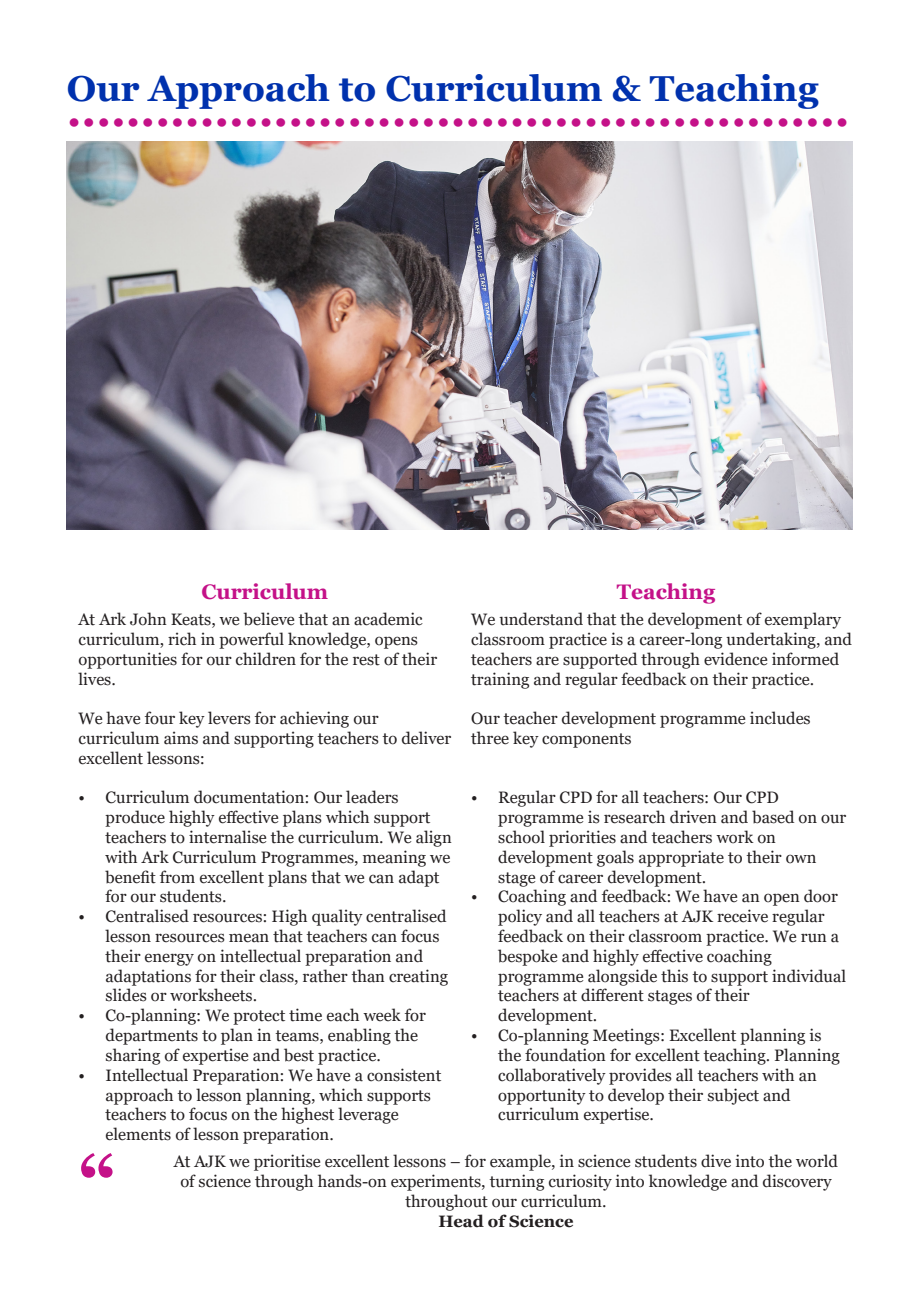
<style>
.page{position:relative;width:919px;height:1289px;background:#fff}
.page>*{position:absolute;margin:0;border:0;box-sizing:border-box;transform-origin:0 0}
.Pink_Dots{font:700 72px "Georgia";color:#c41188}
.t1{font:700 45px "Georgia";color:#c41188}
.t2{font:700 36px "Georgia";color:#0031ad}
.Pink_Dots-2{font:700 21px "Georgia";color:#c41188}
.Pink_Dots-3{font:16.5px/19.8px "Georgia";color:#231f20}
.Pink_Dots-4{font:700 16.5px "Georgia";color:#231f20}
</style>
<div class="page">
<img style="left:67px;top:142px;width:785px;height:387px">
<p class="t2" style="left:67px;top:65px;width:753px">Our Approach to Curriculum &amp; Teaching</p>
<p class="t1" style="left:67px;top:82px;width:784px">.....................................................</p>
<p class="Pink_Dots-2" style="left:201px;top:578px;width:128px">Curriculum</p>
<p class="Pink_Dots-2" style="left:616px;top:578px;width:100px">Teaching</p>
<p class="Pink_Dots-3" style="left:471px;top:610px;width:382px">We understand that the development of exemplary classroom practice is a career-long undertaking, and teachers are supported through evidence informed training and regular feedback on their practice.</p>
<p class="Pink_Dots-3" style="left:471px;top:709px;width:341px">Our teacher development programme includes three key components</p>
<p class="Pink_Dots-3" style="left:79px;top:610px;width:360px">At Ark John Keats, we believe that an academic curriculum, rich in powerful knowledge, opens opportunities for our children for the rest of their lives.</p>
<p class="Pink_Dots-3" style="left:79px;top:709px;width:374px">We have four key levers for achieving our curriculum aims and supporting teachers to deliver excellent lessons:</p>
<p class="Pink_Dots-3" style="left:106px;top:788px;width:347px;text-indent:-27px">• Curriculum documentation: Our leaders produce highly effective plans which support teachers to internalise the curriculum. We align with Ark Curriculum Programmes, meaning we benefit from excellent plans that we can adapt for our students.</p>
<p class="Pink_Dots-3" style="left:106px;top:907px;width:344px;text-indent:-27px">• Centralised resources: High quality centralised lesson resources mean that teachers can focus their energy on intellectual preparation and adaptations for their class, rather than creating slides or worksheets.</p>
<p class="Pink_Dots-3" style="left:106px;top:1006px;width:322px;text-indent:-27px">• Co-planning: We protect time each week for departments to plan in teams, enabling the sharing of expertise and best practice.</p>
<p class="Pink_Dots-3" style="left:106px;top:1065px;width:337px;text-indent:-27px">• Intellectual Preparation: We have a consistent approach to lesson planning, which supports teachers to focus on the highest leverage elements of lesson preparation.</p>
<p class="Pink_Dots-3" style="left:174px;top:1152px;width:665px;text-align:center">At AJK we prioritise excellent lessons – for example, in science students dive into the world of science through hands-on experiments, turning curiosity into knowledge and discovery throughout our curriculum.</p>
<p class="Pink_Dots-4" style="left:438px;top:1210px;width:136px">Head of Science</p>
<p class="Pink_Dots-3" style="left:498px;top:788px;width:349px;text-indent:-27px">• Regular CPD for all teachers: Our CPD programme is research driven and based on our school priorities and teachers work on development goals appropriate to their own stage of career development.</p>
<p class="Pink_Dots-3" style="left:498px;top:887px;width:349px;text-indent:-27px">• Coaching and feedback: We have an open door policy and all teachers at AJK receive regular feedback on their classroom practice. We run a bespoke and highly effective coaching programme alongside this to support individual teachers at different stages of their development.</p>
<p class="Pink_Dots-3" style="left:498px;top:1025px;width:343px;text-indent:-27px">• Co-planning Meetings: Excellent planning is the foundation for excellent teaching. Planning collaboratively provides all teachers with an opportunity to develop their subject and curriculum expertise.</p>
<p class="Pink_Dots" style="left:79px;top:1135px;width:39px">“</p>
</div>
